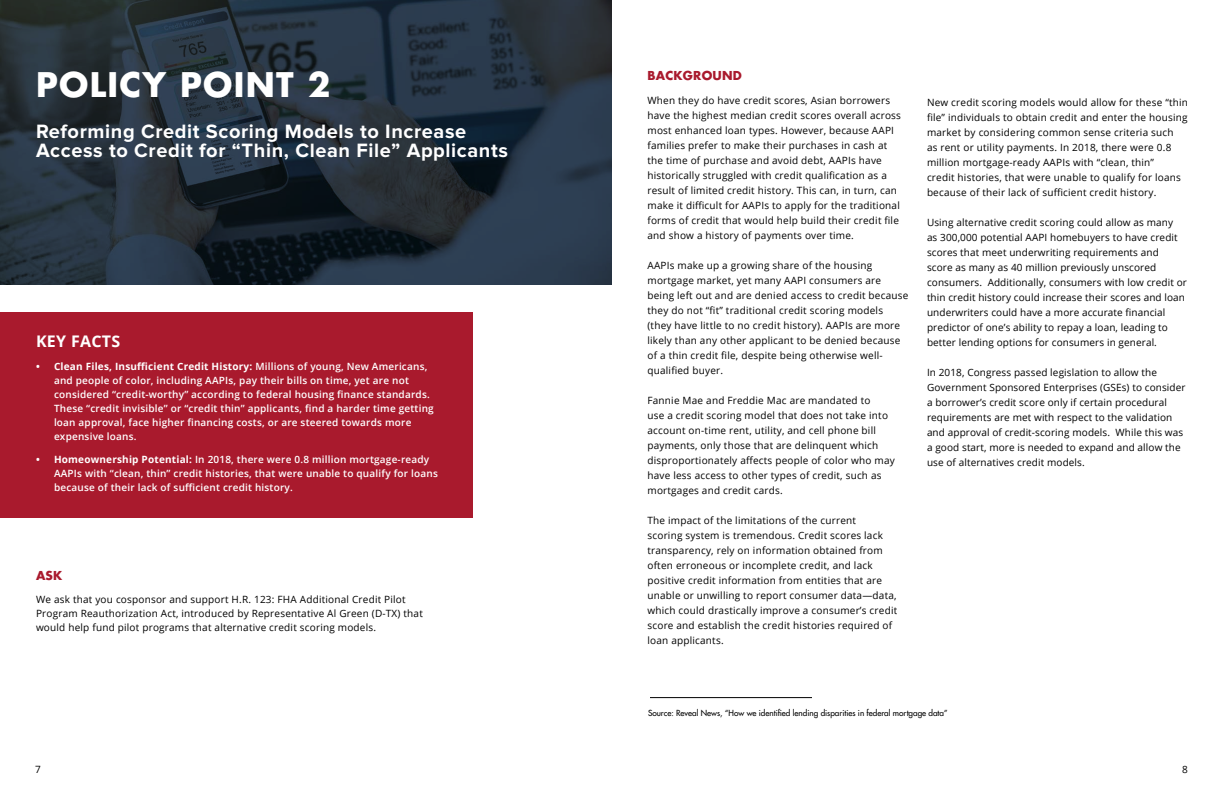
<style>
.page{position:relative;width:1224px;height:792px;background:#fff}
.page>*{position:absolute;margin:0;border:0;box-sizing:border-box;transform-origin:0 0}
.t1{font:700 33px "Futura";letter-spacing:.04em;color:#fff}
.t2{font:700 20px/19px "Proxima Nova";letter-spacing:.03em;color:#fff}
.t3{font:700 16px "Open Sans";letter-spacing:.02em;color:#fff}
.t4{font:700 12px "Futura LT";letter-spacing:.02em;color:#a91a2d}
.t5{font:10px/15px "Open Sans";letter-spacing:.02em;color:#000}
.t6{font:600 10px/14px "Open Sans";letter-spacing:.02em;color:#fff}
.t7{font:8.2px "Futura LT";color:#000}
.s1{font-weight:700}
</style>
<div class="page">
<div style="left:0;top:312px;width:473px;height:206px;background:#a91a2d"></div>
<svg style="left:0;top:0;width:612px;height:284px;background:#24313d"></svg>
<hr style="left:650px;top:697px;width:162px;height:1px;background:#000">
<h1 class="t1" style="left:36px;top:62px;width:296px">POLICY POINT 2</h1>
<h2 class="t2" style="left:36px;top:122px;width:473px">Reforming Credit Scoring Models to Increase<br>Access to Credit for “Thin, Clean File” Applicants</h2>
<h3 class="t3" style="left:36px;top:330px;width:86px">KEY FACTS</h3>
<p class="t6" style="left:54px;top:359px;width:381px;text-indent:-18px"><span class="s1">• Clean Files, Insufficient Credit History:</span> Millions of young, New Americans, and people of color, including AAPIs, pay their bills on time, yet are not considered “credit-worthy” according to federal housing finance standards.<br>These “credit invisible” or “credit thin” applicants, find a harder time getting loan approval, face higher financing costs, or are steered towards more expensive loans.</p>
<p class="t6" style="left:54px;top:452px;width:385px;text-indent:-18px"><span class="s1">• Homeownership Potential:</span> In 2018, there were 0.8 million mortgage-ready<br>AAPIs with “clean, thin” credit histories, that were unable to qualify for loans because of their lack of sufficient credit history.</p>
<p class="t4" style="left:36px;top:568px;width:28px">ASK</p>
<p class="t5" style="left:36px;top:592px;width:388px;line-height:14px">We ask that you cosponsor and support H.R. 123: FHA Additional Credit Pilot<br>Program Reauthorization Act, introduced by Representative Al Green (D-TX) that would help fund pilot programs that alternative credit scoring models.</p>
<p class="t4" style="left:648px;top:68px;width:96px">BACKGROUND</p>
<p class="t5" style="left:648px;top:93px;width:255px">When they do have credit scores, Asian borrowers have the highest median credit scores overall across most enhanced loan types. However, because AAPI families prefer to make their purchases in cash at the time of purchase and avoid debt, AAPIs have historically struggled with credit qualification as a result of limited credit history. This can, in turn, can make it difficult for AAPIs to apply for the traditional forms of credit that would help build their credit file and show a history of payments over time.</p>
<p class="t5" style="left:648px;top:258px;width:262px">AAPIs make up a growing share of the housing mortgage market, yet many AAPI consumers are being left out and are denied access to credit because they do not “fit” traditional credit scoring models (they have little to no credit history). AAPIs are more likely than any other applicant to be denied because of a thin credit file, despite being otherwise well&shy;qualified buyer.</p>
<p class="t5" style="left:648px;top:393px;width:249px">Fannie Mae and Freddie Mac are mandated to<br>use a credit scoring model that does not take into account on-time rent, utility, and cell phone bill payments, only those that are delinquent which disproportionately affects people of color who may have less access to other types of credit, such as mortgages and credit cards.</p>
<p class="t5" style="left:648px;top:513px;width:251px">The impact of the limitations of the current<br>scoring system is tremendous. Credit scores lack transparency, rely on information obtained from often erroneous or incomplete credit, and lack positive credit information from entities that are unable or unwilling to report consumer data—data, which could drastically improve a consumer’s credit score and establish the credit histories required of loan applicants.</p>
<p class="t5" style="left:927px;top:95px;width:263px">New credit scoring models would allow for these “thin file” individuals to obtain credit and enter the housing market by considering common sense criteria such<br>as rent or utility payments. In 2018, there were 0.8 million mortgage-ready AAPIs with “clean, thin”<br>credit histories, that were unable to qualify for loans because of their lack of sufficient credit history.</p>
<p class="t5" style="left:927px;top:215px;width:261px">Using alternative credit scoring could allow as many<br>as 300,000 potential AAPI homebuyers to have credit scores that meet underwriting requirements and score as many as 40 million previously unscored consumers. Additionally, consumers with low credit or thin credit history could increase their scores and loan underwriters could have a more accurate financial predictor of one’s ability to repay a loan, leading to better lending options for consumers in general.</p>
<p class="t5" style="left:927px;top:365px;width:260px">In 2018, Congress passed legislation to allow the Government Sponsored Enterprises (GSEs) to consider a borrower’s credit score only if certain procedural requirements are met with respect to the validation and approval of credit-scoring models. While this was a good start, more is needed to expand and allow the use of alternatives credit models.</p>
<p class="t7" style="left:648px;top:707px;width:301px">Source: Reveal News, “How we identified lending disparities in federal mortgage data”</p>
<p class="t5" style="left:35px;top:761px;width:7px">7</p>
<p class="t5" style="left:1182px;top:761px;width:7px">8</p>
</div>
